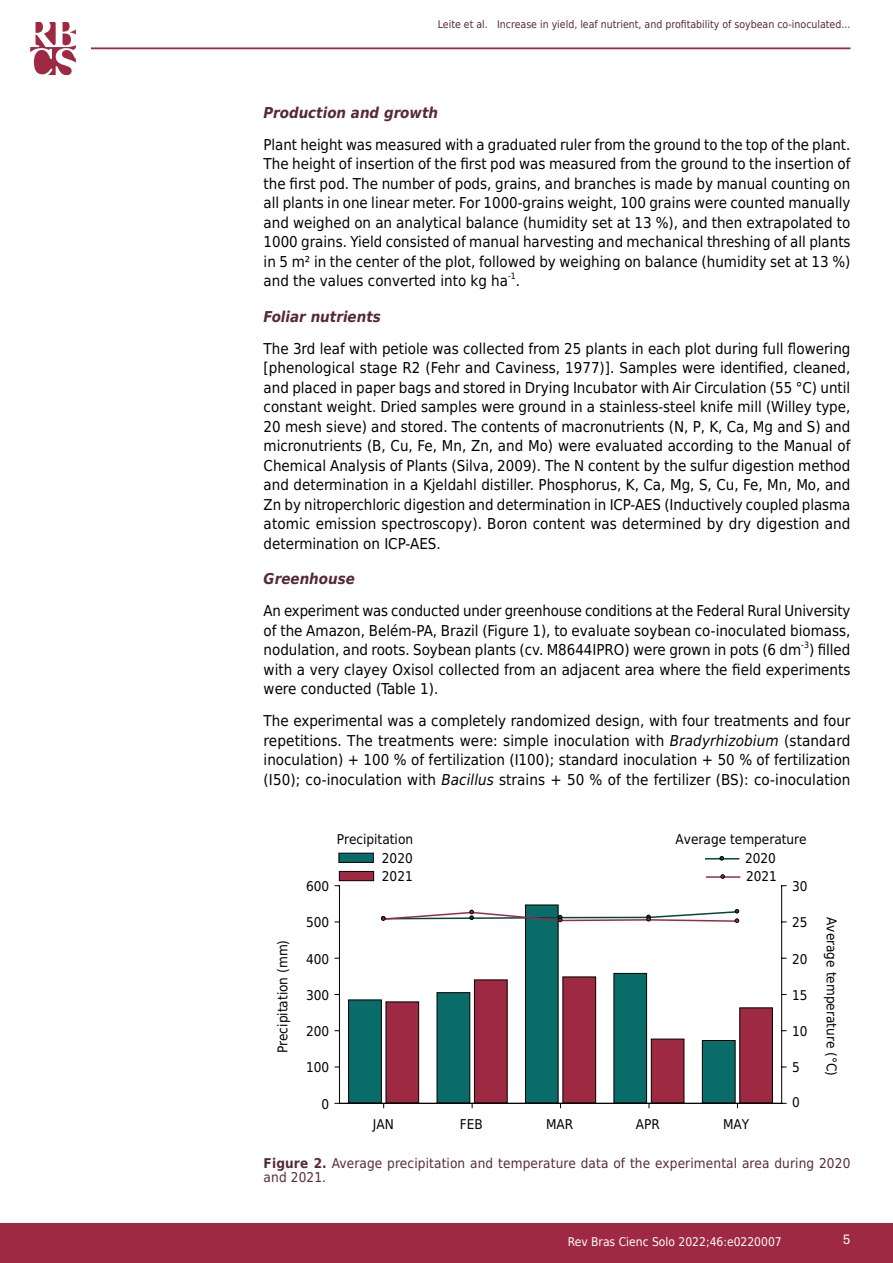
<style>
.page{position:relative;width:893px;height:1263px;background:#fff}
.page>*{position:absolute;margin:0;border:0;box-sizing:border-box;transform-origin:0 0}
.t1{font:15px/19.5px "DejaVu Sans Condensed";color:#000;text-align:justify}
.t2{font:italic 700 15px "DejaVu Sans Condensed";color:#562a32}
.t3{font:13.5px/18.3px "DejaVu Sans Condensed";color:#000}
.t4{font:13.5px/14.2px "DejaVu Sans Condensed";letter-spacing:.01em;color:#562a32}
.t5{font:13.5px "Akkurat Pro";color:#fff}
.t6{font:12px "DejaVu Sans Condensed";color:#fff}
.t7{font:10.5px "DejaVu Sans Condensed";color:#562a32}
.t8{font:8.7px "DejaVu Sans Condensed";color:#000}
.s1{font-style:italic}
.s2{font-weight:700}
</style>
<div class="page">
<div style="left:0;top:1223px;width:893px;height:40px;background:#9e2943"></div>
<hr style="left:91px;top:47px;width:759px;height:2px;background:#9e2943">
<svg style="left:30px;top:22px;width:46px;height:52px"></svg>
<hr style="left:339px;top:886px;width:1px;height:217px;background:#000">
<div style="left:348px;top:999px;width:34px;height:104px;background:#0a6c69;border:1px solid #000"></div>
<div style="left:437px;top:992px;width:33px;height:111px;background:#0a6c69;border:1px solid #000"></div>
<div style="left:525px;top:904px;width:33px;height:199px;background:#0a6c69;border:1px solid #000"></div>
<div style="left:613px;top:973px;width:34px;height:130px;background:#0a6c69;border:1px solid #000"></div>
<div style="left:702px;top:1040px;width:33px;height:63px;background:#0a6c69;border:1px solid #000"></div>
<div style="left:386px;top:1001px;width:33px;height:102px;background:#9e2943;border:1px solid #000"></div>
<div style="left:474px;top:979px;width:34px;height:124px;background:#9e2943;border:1px solid #000"></div>
<div style="left:562px;top:976px;width:34px;height:127px;background:#9e2943;border:1px solid #000"></div>
<div style="left:651px;top:1039px;width:33px;height:64px;background:#9e2943;border:1px solid #000"></div>
<div style="left:739px;top:1007px;width:34px;height:96px;background:#9e2943;border:1px solid #000"></div>
<hr style="left:339px;top:1103px;width:443px;height:1px;background:#000">
<hr style="left:781px;top:886px;width:1px;height:217px;background:#000">
<svg style="left:381px;top:909px;width:358px;height:14px"></svg>
<div style="left:339px;top:853px;width:35px;height:10px;background:#0a6c69;border:1px solid #000"></div>
<div style="left:339px;top:871px;width:35px;height:10px;background:#9e2943;border:1px solid #000"></div>
<hr style="left:705px;top:858px;width:34px;height:1px;background:#014643">
<svg style="left:720px;top:856px;width:4px;height:4px"></svg>
<hr style="left:706px;top:876px;width:34px;height:2px;background:#9b2a49">
<svg style="left:721px;top:874px;width:4px;height:5px"></svg>
<p class="t7" style="left:438px;top:16px;width:414px">Leite et al. Increase in yield, leaf nutrient, and profitability of soybean co-inoculated...</p>
<p class="t2" style="left:264px;top:101px;width:176px">Production and growth</p>
<p class="t1" style="left:264px;top:135px;width:588px">Plant height was measured with a graduated ruler from the ground to the top of the plant.<br>The height of insertion of the first pod was measured from the ground to the insertion of the first pod. The number of pods, grains, and branches is made by manual counting on all plants in one linear meter. For 1000-grains weight, 100 grains were counted manually and weighed on an analytical balance (humidity set at 13 %), and then extrapolated to 1000 grains. Yield consisted of manual harvesting and mechanical threshing of all plants in 5 m² in the center of the plot, followed by weighing on balance (humidity set at 13 %) and the values converted into kg ha</p>
<p class="t8" style="left:508px;top:269px;width:9px">-1</p>
<p class="t1" style="left:516px;top:271px;width:6px">.</p>
<p class="t2" style="left:264px;top:305px;width:119px">Foliar nutrients</p>
<p class="t1" style="left:264px;top:338px;width:588px">The 3rd leaf with petiole was collected from 25 plants in each plot during full flowering [phenological stage R2 (Fehr and Caviness, 1977)]. Samples were identified, cleaned, and placed in paper bags and stored in Drying Incubator with Air Circulation (55 °C) until constant weight. Dried samples were ground in a stainless-steel knife mill (Willey type, 20 mesh sieve) and stored. The contents of macronutrients (N, P, K, Ca, Mg and S) and micronutrients (B, Cu, Fe, Mn, Zn, and Mo) were evaluated according to the Manual of Chemical Analysis of Plants (Silva, 2009). The N content by the sulfur digestion method and determination in a Kjeldahl distiller. Phosphorus, K, Ca, Mg, S, Cu, Fe, Mn, Mo, and Zn by nitroperchloric digestion and determination in ICP-AES (Inductively coupled plasma atomic emission spectroscopy). Boron content was determined by dry digestion and determination on ICP-AES.</p>
<p class="t2" style="left:264px;top:567px;width:93px">Greenhouse</p>
<p class="t1" style="left:264px;top:601px;width:588px">An experiment was conducted under greenhouse conditions at the Federal Rural University of the Amazon, Belém-PA, Brazil (Figure 1), to evaluate soybean co-inoculated biomass, nodulation, and roots. Soybean plants (cv. M8644IPRO) were grown in pots (6 dm</p>
<p class="t8" style="left:801px;top:638px;width:9px">-3</p>
<p class="t1" style="left:264px;top:640px;width:588px;text-indent:545px">) filled with a very clayey Oxisol collected from an adjacent area where the field experiments were conducted (Table 1).</p>
<p class="t1" style="left:264px;top:711px;width:588px">The experimental was a completely randomized design, with four treatments and four repetitions. The treatments were: simple inoculation with <span class="s1">Bradyrhizobium</span> (standard inoculation) + 100 % of fertilization (I100); standard inoculation + 50 % of fertilization (I50); co-inoculation with <span class="s1">Bacillus</span> strains + 50 % of the fertilizer (BS): co-inoculation</p>
<p class="t3" style="left:273px;top:1053px;width:115px;rotate:-90deg">Precipitation (mm)</p>
<p class="t3" style="left:306px;top:877px;width:25px">600</p>
<p class="t3" style="left:337px;top:830px;width:78px">Precipitation</p>
<p class="t3" style="left:676px;top:830px;width:133px">Average temperature</p>
<p class="t3" style="left:382px;top:849px;width:32px">2020<br>2021</p>
<p class="t3" style="left:745px;top:849px;width:33px">2020<br>2021</p>
<p class="t3" style="left:792px;top:877px;width:17px">30</p>
<p class="t3" style="left:306px;top:913px;width:25px">500</p>
<p class="t3" style="left:792px;top:913px;width:17px">25</p>
<p class="t3" style="left:306px;top:949px;width:25px">400</p>
<p class="t3" style="left:792px;top:949px;width:17px">20</p>
<p class="t3" style="left:306px;top:986px;width:25px">300</p>
<p class="t3" style="left:306px;top:1022px;width:25px">200</p>
<p class="t3" style="left:792px;top:986px;width:17px">15</p>
<p class="t3" style="left:792px;top:1022px;width:17px">10</p>
<p class="t3" style="left:306px;top:1058px;width:25px">100</p>
<p class="t3" style="left:322px;top:1094px;width:9px">0</p>
<p class="t3" style="left:792px;top:1058px;width:9px">5</p>
<p class="t3" style="left:792px;top:1093px;width:9px">0</p>
<p class="t3" style="left:841px;top:917px;width:161px;rotate:90deg">Average temperature (°C)</p>
<p class="t3" style="left:373px;top:1115px;width:22px">JAN</p>
<p class="t3" style="left:460px;top:1115px;width:24px">FEB</p>
<p class="t3" style="left:546px;top:1115px;width:29px">MAR</p>
<p class="t3" style="left:636px;top:1115px;width:26px">APR</p>
<p class="t3" style="left:723px;top:1115px;width:28px">MAY</p>
<p class="t4" style="left:264px;top:1156px;width:588px"><span class="s2">Figure 2.</span> Average precipitation and temperature data of the experimental area during 2020 and 2021.</p>
<p class="t6" style="left:568px;top:1231px;width:215px">Rev Bras Cienc Solo 2022;46:e0220007</p>
<p class="t5" style="left:843px;top:1231px;width:9px">5</p>
</div>
